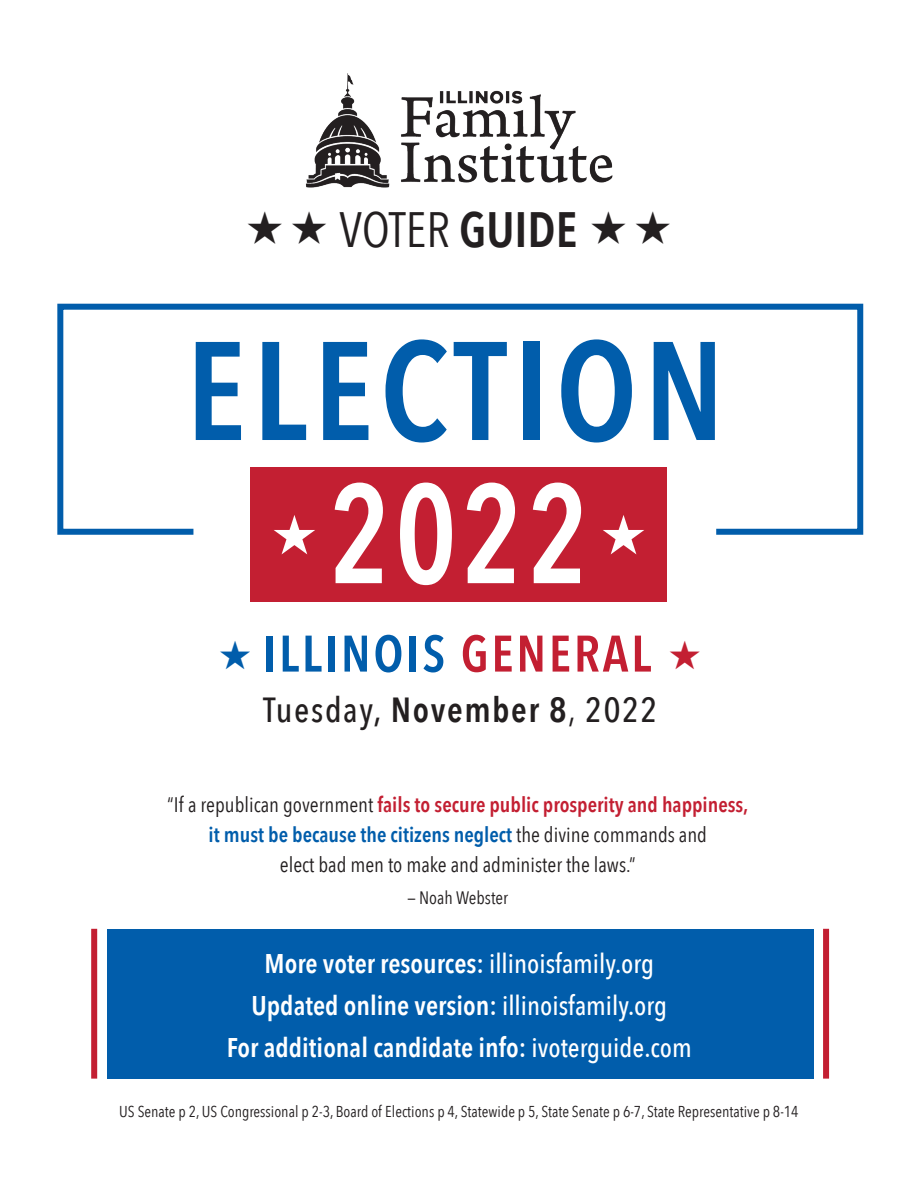
<style>
.page{position:relative;width:918px;height:1188px;background:#fff}
.page>*{position:absolute;margin:0;border:0;box-sizing:border-box;transform-origin:0 0}
.t1{font:600 139.35px "Avenir Next Condensed";color:#fff;scale:.87 1}
.t2{font:600 138.45px "Avenir Next Condensed";letter-spacing:.045em;color:#015dab}
.t3{font:600 50.85px "Avenir Next Condensed";letter-spacing:.055em;color:#015dab}
.t4{font:49.65px "Avenir Next Condensed";letter-spacing:-.005em;color:#231f20}
.t5{font:500 34.8px "Avenir Next Condensed";letter-spacing:.045em;color:#231f20}
.t6{font:600 27px/42px "Avenir Next Condensed";color:#fff;text-align:center}
.t7{font:21px/30px "Avenir Next Condensed";color:#231f20;text-align:center}
.t8{font:18px "Avenir Next Condensed";color:#231f20}
.t9{font:15.75px "Avenir Next Condensed";color:#231f20}
.s1{font-weight:600}
.s2{color:#c31f32}
.s3{font-weight:400}
.s4{font-weight:600;color:#c31f32}
.s5{font-weight:600;color:#015dab}
.s6{font-weight:500}
</style>
<div class="page">
<div style="left:107px;top:929px;width:706px;height:150px;background:#015dab"></div>
<div style="left:91px;top:929px;width:6px;height:150px;background:#c31f32"></div>
<div style="left:823px;top:929px;width:6px;height:150px;background:#c31f32"></div>
<img style="left:306px;top:73px;width:307px;height:115px">
<div style="left:251px;top:468px;width:416px;height:134px;background:#c31f32"></div>
<svg style="left:57px;top:303px;width:807px;height:235px"></svg>
<svg style="left:274px;top:514px;width:41px;height:24px"></svg>
<svg style="left:603px;top:514px;width:41px;height:24px"></svg>
<h3 class="t4" style="left:340px;top:188px;width:239px">VOTER <span class="s1">GUIDE</span></h3>
<h2 class="t2" style="left:186px;top:272px;width:541px">ELECTION</h2>
<h1 class="t1" style="left:330px;top:414px;width:299px">2022</h1>
<h3 class="t3" style="left:263px;top:610px;width:390px">ILLINOIS <span class="s2">GENERAL</span></h3>
<h3 class="t5" style="left:263px;top:689px;width:396px">Tuesday, <span class="s1">November 8</span><span class="s3">,</span> 2022</h3>
<p class="t7" style="left:167px;top:788px;width:583px">“If a republican government <span class="s4">fails to secure public prosperity and happiness, </span><span class="s5">it must be because the citizens neglect</span> the divine commands and<br>elect bad men to make and administer the laws.”</p>
<p class="t8" style="left:408px;top:882px;width:102px">— Noah Webster</p>
<p class="t6" style="left:227px;top:942px;width:466px">More voter resources: <span class="s6">illinoisfamily.org<br></span>Updated online version: <span class="s6">illinoisfamily.org<br></span>For additional candidate info: <span class="s6">ivoterguide.com</span></p>
<p class="t9" style="left:119px;top:1098px;width:681px">US Senate p 2, US Congressional p 2-3, Board of Elections p 4, Statewide p 5, State Senate p 6-7, State Representative p 8-14</p>
</div>
